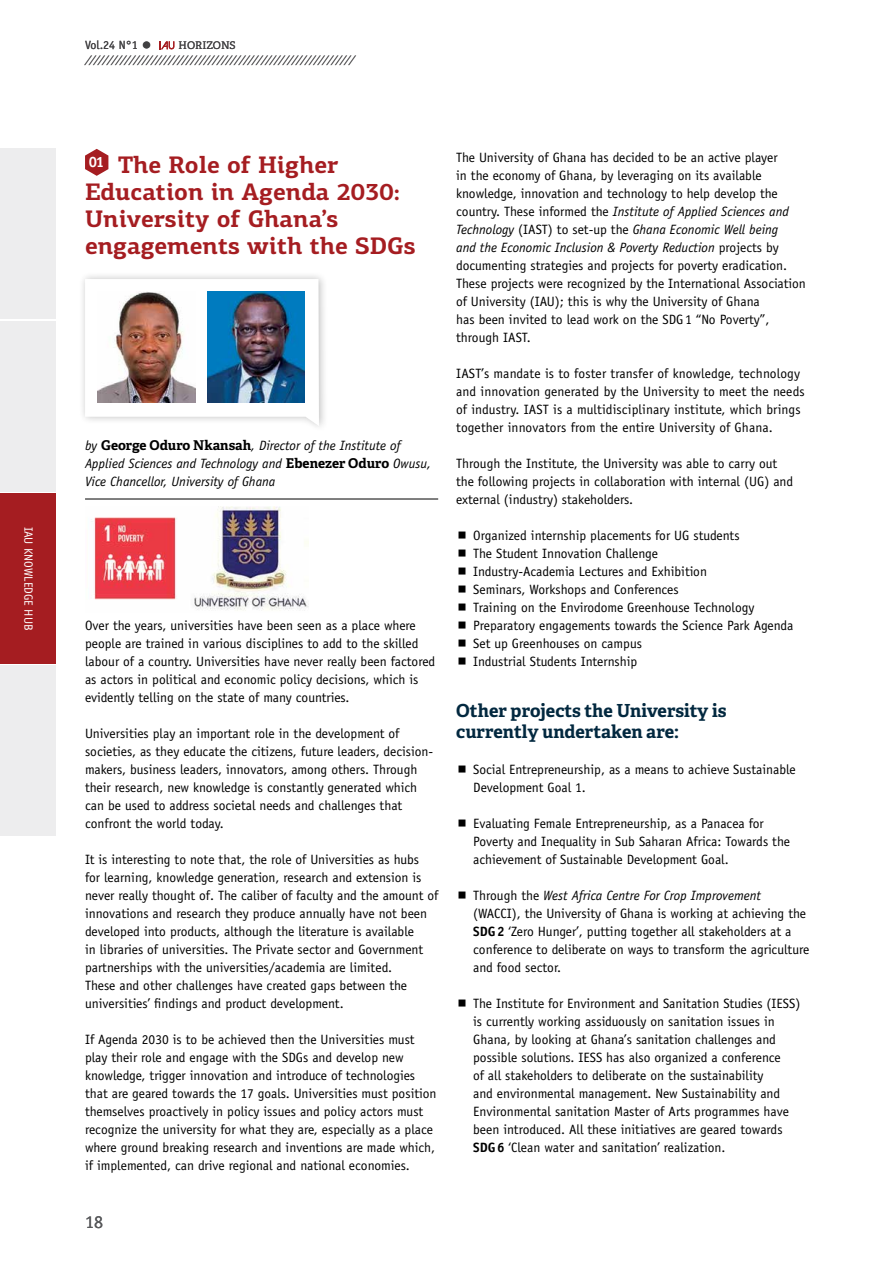
<style>
.page{position:relative;width:893px;height:1263px;background:#fff}
.page>*{position:absolute;margin:0;border:0;box-sizing:border-box;transform-origin:0 0}
.t1{font:700 24px/27px "PF Centro Slab Pro";color:#a51d21}
.t2{font:700 18px/21px "Adelle";color:#02283f}
.t3{font:18px "Officina Sans Std";color:#58595b}
.t4{font:13.5px/18px "Officina Sans Std";color:#000}
.t5{font:italic 13.5px/18px "Officina Sans Std";color:#000}
.t6{font:12px "Officina Sans Std";color:#fff}
.t7{font:12px "Officina Sans Std";color:#414042}
.t8{font:italic 10.5px "Officina Sans Std";color:#414042}
.t9{font:10.5px "Adelle";color:#414042}
.s1{font-size:19.5px}
.s2{font-family:"Adelle";font-weight:700;font-style:normal}
.s3{font-style:italic}
.s4{font-weight:700}
</style>
<div class="page">
<div style="left:0;top:321px;width:56px;height:170px;background:#ededee"></div>
<svg style="left:159px;top:41px;width:15px;height:8px"></svg>
<div style="left:0;top:149px;width:56px;height:170px;background:#ededee"></div>
<div style="left:0;top:493px;width:56px;height:170px;background:#a51d21"></div>
<div style="left:0;top:666px;width:56px;height:170px;background:#ededee"></div>
<hr style="left:85px;top:499px;width:353px;height:1px;background:#000">
<svg style="left:85px;top:149px;width:23px;height:27px"></svg>
<div style="left:78px;top:271px;width:250px;height:162px;background:#000;opacity:.25"></div>
<svg style="left:85px;top:279px;width:234px;height:147px"></svg>
<img style="left:98px;top:292px;width:97px;height:110px">
<img style="left:207px;top:292px;width:98px;height:110px">
<img style="left:91px;top:507px;width:218px;height:104px">
<p class="t6" style="left:36px;top:527px;width:105px;rotate:90deg">IAU KNOWLEDGE HUB</p>
<p class="t7" style="left:85px;top:38px;width:68px">Vol.24 N°1 <span class="s1">•</span></p>
<p class="t9" style="left:179px;top:39px;width:59px">HORIZONS</p>
<p class="t8" style="left:85px;top:53px;width:274px">/////////////////////////////////////////////////////////////</p>
<h1 class="t1" style="left:85px;top:151px;width:332px"><sup>01</sup> The Role of Higher<br>Education in Agenda 2030:<br>University of Ghana’s engagements with the SDGs</h1>
<p class="t5" style="left:85px;top:436px;width:348px">by <span class="s2">George Oduro Nkansah</span>, Director of the Institute of<br>Applied Sciences and Technology and <span class="s2">Ebenezer Oduro</span> Owusu,<br>Vice Chancellor, University of Ghana</p>
<p class="t4" style="left:85px;top:616px;width:352px">Over the years, universities have been seen as a place where people are trained in various disciplines to add to the skilled labour of a country. Universities have never really been factored as actors in political and economic policy decisions, which is evidently telling on the state of many countries.</p>
<p class="t4" style="left:85px;top:724px;width:350px">Universities play an important role in the development of societies, as they educate the citizens, future leaders, decision&shy;makers, business leaders, innovators, among others. Through their research, new knowledge is constantly generated which can be used to address societal needs and challenges that confront the world today.</p>
<p class="t4" style="left:85px;top:850px;width:355px">It is interesting to note that, the role of Universities as hubs<br>for learning, knowledge generation, research and extension is never really thought of. The caliber of faculty and the amount of innovations and research they produce annually have not been developed into products, although the literature is available<br>in libraries of universities. The Private sector and Government partnerships with the universities/academia are limited.<br>These and other challenges have created gaps between the universities’ findings and product development.</p>
<p class="t4" style="left:85px;top:1030px;width:353px">If Agenda 2030 is to be achieved then the Universities must play their role and engage with the SDGs and develop new knowledge, trigger innovation and introduce of technologies that are geared towards the 17 goals. Universities must position themselves proactively in policy issues and policy actors must recognize the university for what they are, especially as a place where ground breaking research and inventions are made which, if implemented, can drive regional and national economies.</p>
<h2 class="t3" style="left:85px;top:1211px;width:19px">18</h2>
<p class="t4" style="left:456px;top:148px;width:351px">The University of Ghana has decided to be an active player<br>in the economy of Ghana, by leveraging on its available knowledge, innovation and technology to help develop the country. These informed the <span class="s3">Institute of Applied Sciences and Technology</span> (IAST) to set-up the <span class="s3">Ghana Economic Well being<br>and the Economic Inclusion &amp; Poverty Reduction</span> projects by documenting strategies and projects for poverty eradication.<br>These projects were recognized by the International Association of University (IAU); this is why the University of Ghana<br>has been invited to lead work on the SDG1 “No Poverty”, through IAST.</p>
<p class="t4" style="left:456px;top:364px;width:350px">IAST’s mandate is to foster transfer of knowledge, technology and innovation generated by the University to meet the needs of industry. IAST is a multidisciplinary institute, which brings together innovators from the entire University of Ghana.</p>
<p class="t4" style="left:456px;top:454px;width:338px">Through the Institute, the University was able to carry out the following projects in collaboration with internal (UG) and external (industry) stakeholders.</p>
<p class="t4" style="left:473px;top:526px;width:322px">Organized internship placements for UG students<br>The Student Innovation Challenge<br>Industry-Academia Lectures and Exhibition<br>Seminars, Workshops and Conferences<br>Training on the Envirodome Greenhouse Technology Preparatory engagements towards the Science Park Agenda Set up Greenhouses on campus<br>Industrial Students Internship</p>
<h2 class="t2" style="left:456px;top:700px;width:272px">Other projects the University is currently undertaken are:</h2>
<p class="t4" style="left:473px;top:760px;width:324px">Social Entrepreneurship, as a means to achieve Sustainable<br>Development Goal 1.</p>
<p class="t4" style="left:473px;top:814px;width:318px">Evaluating Female Entrepreneurship, as a Panacea for<br>Poverty and Inequality in Sub Saharan Africa: Towards the achievement of Sustainable Development Goal.</p>
<p class="t4" style="left:473px;top:886px;width:338px">Through the <span class="s3">West Africa Centre For Crop Improvement </span>(WACCI), the University of Ghana is working at achieving the <span class="s4">SDG2</span> ‘Zero Hunger’, putting together all stakeholders at a conference to deliberate on ways to transform the agriculture and food sector.</p>
<p class="t4" style="left:473px;top:994px;width:329px">The Institute for Environment and Sanitation Studies (IESS) is currently working assiduously on sanitation issues in Ghana, by looking at Ghana’s sanitation challenges and possible solutions. IESS has also organized a conference<br>of all stakeholders to deliberate on the sustainability<br>and environmental management. New Sustainability and Environmental sanitation Master of Arts programmes have been introduced. All these initiatives are geared towards <span class="s4">SDG6</span> ‘Clean water and sanitation’ realization.</p>
</div>
